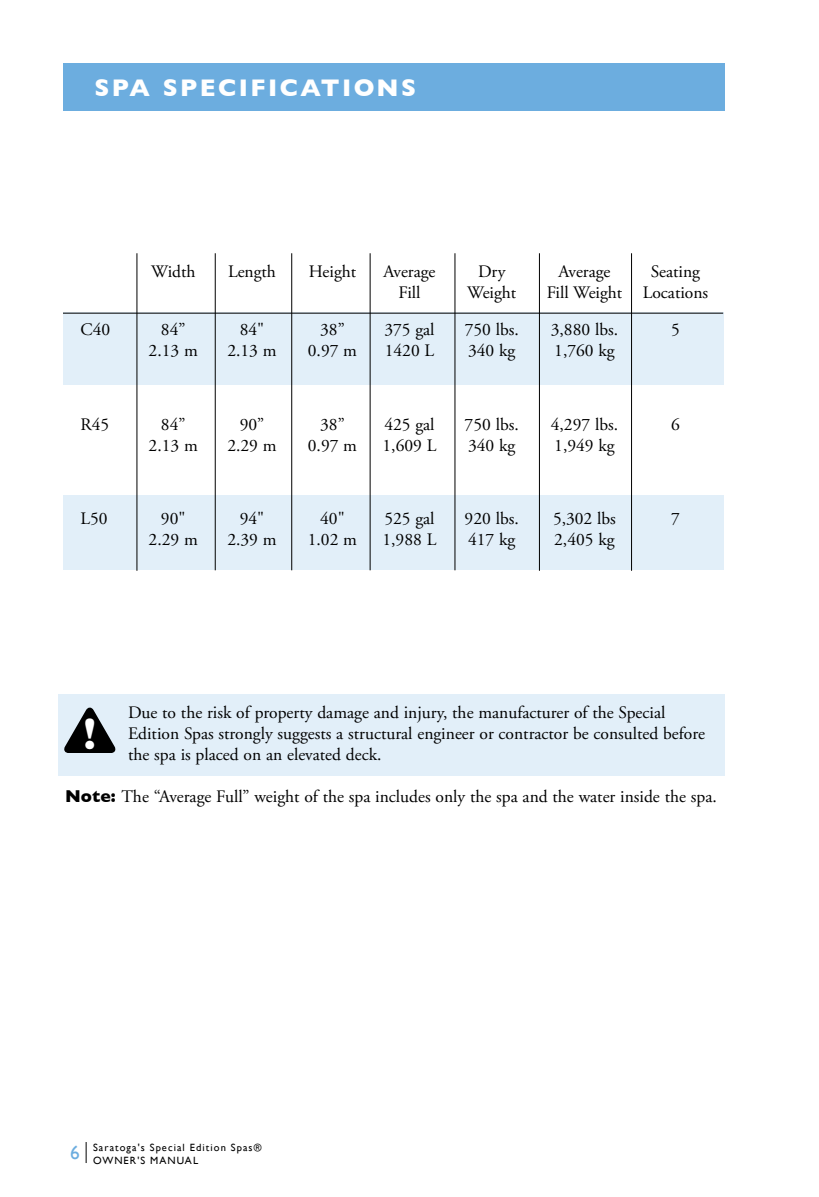
<style>
.page{position:relative;width:819px;height:1197px;background:#fff}
.page>*{position:absolute;margin:0;border:0;box-sizing:border-box;transform-origin:0 0}
.t1{font:900 42.18px "Optima";color:#fff}
.t2{font:700 24.5px "Gill Sans";letter-spacing:.1em;color:#fff}
.t3{font:17.5px/21px "Adobe Garamond Pro";color:#000}
.t4{font:17.5px "Adobe Garamond";color:#000}
.t5{font:10.5px/12.6px "Gill Sans";letter-spacing:.1em;color:#000}
.s1{font-family:"Adobe Garamond Pro"}
.s2{font-family:"Gill Sans";font-weight:700}
.s3{font-size:19.25px;color:#6caddf}
</style>
<div class="page">
<svg style="left:86px;top:1142px;width:1px;height:21px"></svg>
<div style="left:58px;top:694px;width:666px;height:82px;background:#e2eff9"></div>
<div style="left:63px;top:63px;width:662px;height:47px;background:#6caddf"></div>
<div style="left:63px;top:495px;width:660px;height:75px;background:#e2eff9"></div>
<div style="left:63px;top:313px;width:660px;height:72px;background:#e2eff9"></div>
<hr style="left:137px;top:253px;width:1px;height:318px;background:#000">
<hr style="left:63px;top:313px;width:660px;height:1px;background:#000">
<hr style="left:215px;top:253px;width:1px;height:317px;background:#000">
<hr style="left:291px;top:253px;width:1px;height:317px;background:#000">
<hr style="left:370px;top:253px;width:1px;height:317px;background:#000">
<hr style="left:455px;top:253px;width:1px;height:317px;background:#000">
<hr style="left:539px;top:253px;width:1px;height:318px;background:#000">
<hr style="left:631px;top:253px;width:1px;height:318px;background:#000">
<svg style="left:64px;top:707px;width:51px;height:46px"></svg>
<h2 class="t2" style="left:94px;top:74px;width:19px">SPA</h2>
<h2 class="t2" style="left:163px;top:74px;width:18px">SPE</h2>
<h2 class="t2" style="left:218px;top:74px;width:157px">CIFICATIONS</h2>
<p class="t3" style="left:151px;top:262px;width:46px">Width</p>
<p class="t3" style="left:228px;top:262px;width:49px">Length</p>
<p class="t3" style="left:309px;top:262px;width:49px">Height</p>
<p class="t3" style="left:383px;top:262px;width:54px">Average</p>
<p class="t3" style="left:478px;top:262px;width:29px">Dry</p>
<p class="t3" style="left:558px;top:262px;width:54px">Average</p>
<p class="t3" style="left:651px;top:262px;width:51px">Seating</p>
<p class="t3" style="left:399px;top:283px;width:23px">Fill</p>
<p class="t3" style="left:467px;top:283px;width:51px">Weight</p>
<p class="t3" style="left:547px;top:283px;width:163px">Fill Weight Locations</p>
<p class="t3" style="left:81px;top:320px;width:31px">C40</p>
<p class="t3" style="left:161px;top:320px;width:26px">84”</p>
<p class="t3" style="left:240px;top:320px;width:26px">84"</p>
<p class="t3" style="left:320px;top:320px;width:26px">38”</p>
<p class="t3" style="left:384px;top:320px;width:52px">375 gal</p>
<p class="t3" style="left:465px;top:320px;width:53px">750 lbs.</p>
<p class="t3" style="left:551px;top:320px;width:66px">3,880 lbs.</p>
<p class="t3" style="left:671px;top:320px;width:10px">5</p>
<p class="t3" style="left:149px;top:341px;width:51px">2.13 m</p>
<p class="t3" style="left:227px;top:341px;width:51px">2.13 m</p>
<p class="t3" style="left:308px;top:341px;width:51px">0.97 m</p>
<p class="t3" style="left:385px;top:341px;width:51px">1420 L</p>
<p class="t3" style="left:468px;top:341px;width:49px">340 kg</p>
<p class="t3" style="left:554px;top:341px;width:62px">1,760 kg</p>
<p class="t3" style="left:80px;top:414px;width:30px">R45</p>
<p class="t3" style="left:161px;top:414px;width:26px">84”</p>
<p class="t3" style="left:240px;top:414px;width:26px">90”</p>
<p class="t3" style="left:320px;top:414px;width:26px">38”</p>
<p class="t3" style="left:384px;top:414px;width:52px">425 gal</p>
<p class="t3" style="left:465px;top:414px;width:53px">750 lbs.</p>
<p class="t3" style="left:551px;top:414px;width:66px">4,297 lbs.</p>
<p class="t3" style="left:671px;top:414px;width:10px">6</p>
<p class="t3" style="left:149px;top:435px;width:51px">2.13 m</p>
<p class="t3" style="left:227px;top:435px;width:51px">2.29 m</p>
<p class="t3" style="left:308px;top:435px;width:51px">0.97 m</p>
<p class="t3" style="left:383px;top:435px;width:55px">1,609 L</p>
<p class="t3" style="left:468px;top:435px;width:49px">340 kg</p>
<p class="t3" style="left:554px;top:435px;width:62px">1,949 kg</p>
<p class="t3" style="left:80px;top:509px;width:29px">L50</p>
<p class="t3" style="left:161px;top:509px;width:26px">90"</p>
<p class="t3" style="left:240px;top:509px;width:26px">94"</p>
<p class="t3" style="left:320px;top:509px;width:26px">40"</p>
<p class="t3" style="left:384px;top:509px;width:52px">525 gal</p>
<p class="t3" style="left:465px;top:509px;width:53px">920 lbs.</p>
<p class="t3" style="left:553px;top:509px;width:64px">5,302 lbs</p>
<p class="t3" style="left:671px;top:509px;width:10px">7</p>
<p class="t3" style="left:149px;top:530px;width:51px">2.29 m</p>
<p class="t3" style="left:227px;top:530px;width:51px">2.39 m</p>
<p class="t3" style="left:308px;top:530px;width:51px">1.02 m</p>
<p class="t3" style="left:383px;top:530px;width:55px">1,988 L</p>
<p class="t3" style="left:468px;top:530px;width:49px">417 kg</p>
<p class="t3" style="left:554px;top:530px;width:62px">2,405 kg</p>
<p class="t4" style="left:128px;top:703px;width:539px">Due to the risk of property damage and injury, the <span class="s1">manufacturer of the Special</span></p>
<p class="t3" style="left:128px;top:724px;width:578px">Edition Spas strongly suggests a structural engineer or contractor be consulted before the spa is placed on an elevated deck.</p>
<p class="t3" style="left:65px;top:787px;width:651px"><span class="s2">N ote:</span> The “Average Full” weight of the spa includes only the spa and the water inside the spa.</p>
<h1 class="t1" style="left:83px;top:708px;width:16px">!</h1>
<p class="t5" style="left:93px;top:1141px;width:170px;text-indent:-23px"><span class="s3">6</span> Saratoga's Special Edition Spas®<br>OWNER'S MANUAL</p>
</div>
